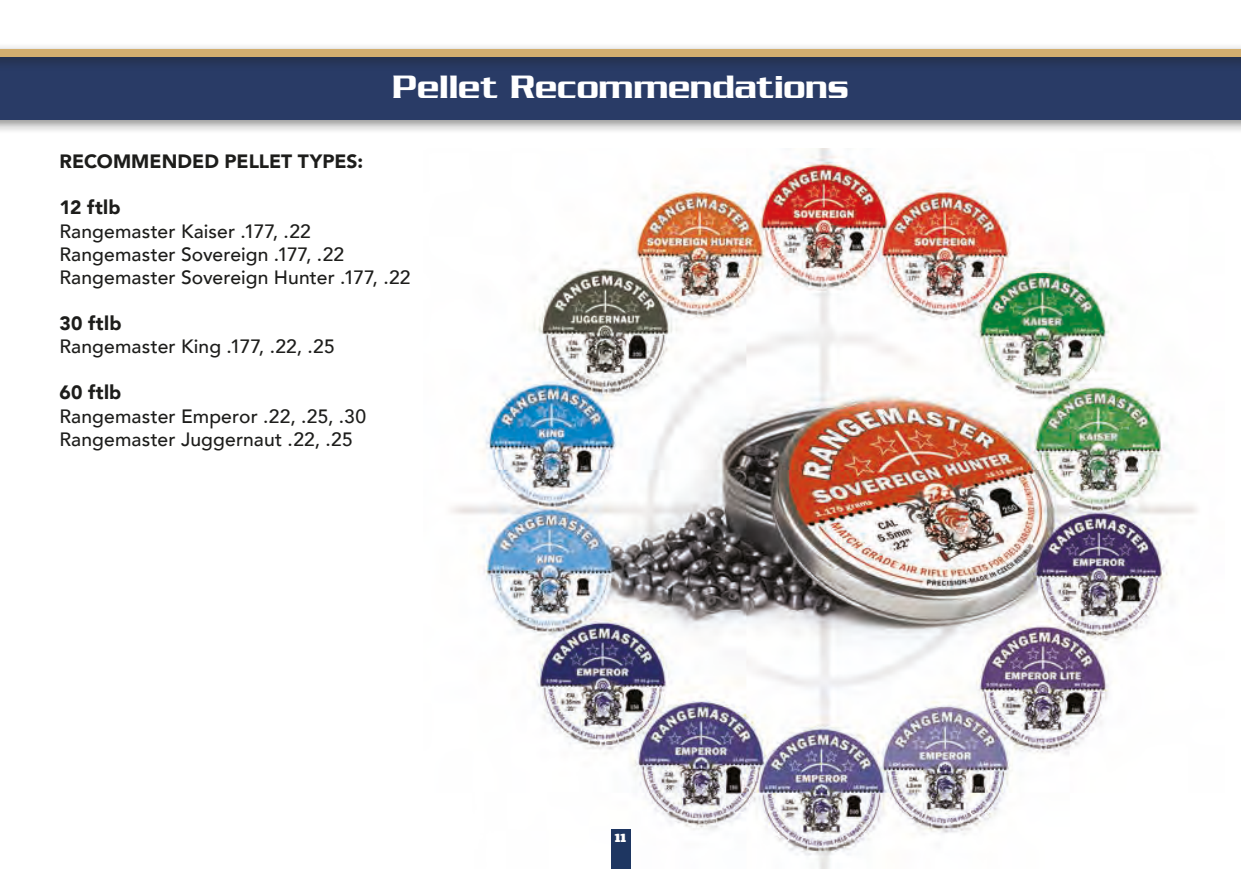
<style>
.page{position:relative;width:1241px;height:869px;background:#fff}
.page>*{position:absolute;margin:0;border:0;box-sizing:border-box;transform-origin:0 0}
.t1{font:500 35px "Serpentine";letter-spacing:-.005em;color:#fff}
.t2{font:500 19.25px/23.1px "Avenir";letter-spacing:.005em;color:#1d1d1b}
.t3{font:900 19.25px "Avenir";letter-spacing:.005em;color:#1d1d1b}
.t4{font:10.5px "Alfa Slab One";color:#fff}
</style>
<div class="page">
<img style="left:451px;top:149px;width:746px;height:719px">
<div style="left:0;top:50px;width:1240px;height:84px;background:#1d1d1b;opacity:.5"></div>
<div style="left:0;top:57px;width:1240px;height:63px;background:#293b66"></div>
<div style="left:0;top:43px;width:1240px;height:28px;background:#1d1d1b;opacity:.5"></div>
<div style="left:0;top:50px;width:1240px;height:7px;background:#d2ae6f"></div>
<div style="left:610px;top:828px;width:20px;height:40px;background:#1e3661"></div>
<h1 class="t1" style="left:392px;top:67px;width:457px">Pellet Recommendations</h1>
<p class="t3" style="left:60px;top:145px;width:305px">RECOMMENDED PELLET TYPES:</p>
<p class="t3" style="left:60px;top:191px;width:62px">12 ftlb</p>
<p class="t2" style="left:60px;top:218px;width:352px">Rangemaster Kaiser .177, .22<br>Rangemaster Sovereign .177, .22<br>Rangemaster Sovereign Hunter .177, .22</p>
<p class="t3" style="left:60px;top:307px;width:63px">30 ftlb</p>
<p class="t2" style="left:60px;top:334px;width:277px">Rangemaster King .177, .22, .25</p>
<p class="t3" style="left:60px;top:376px;width:63px">60 ftlb</p>
<p class="t2" style="left:60px;top:403px;width:308px">Rangemaster Emperor .22, .25, .30<br>Rangemaster Juggernaut .22, .25</p>
<p class="t4" style="left:614px;top:830px;width:13px">11</p>
</div>
